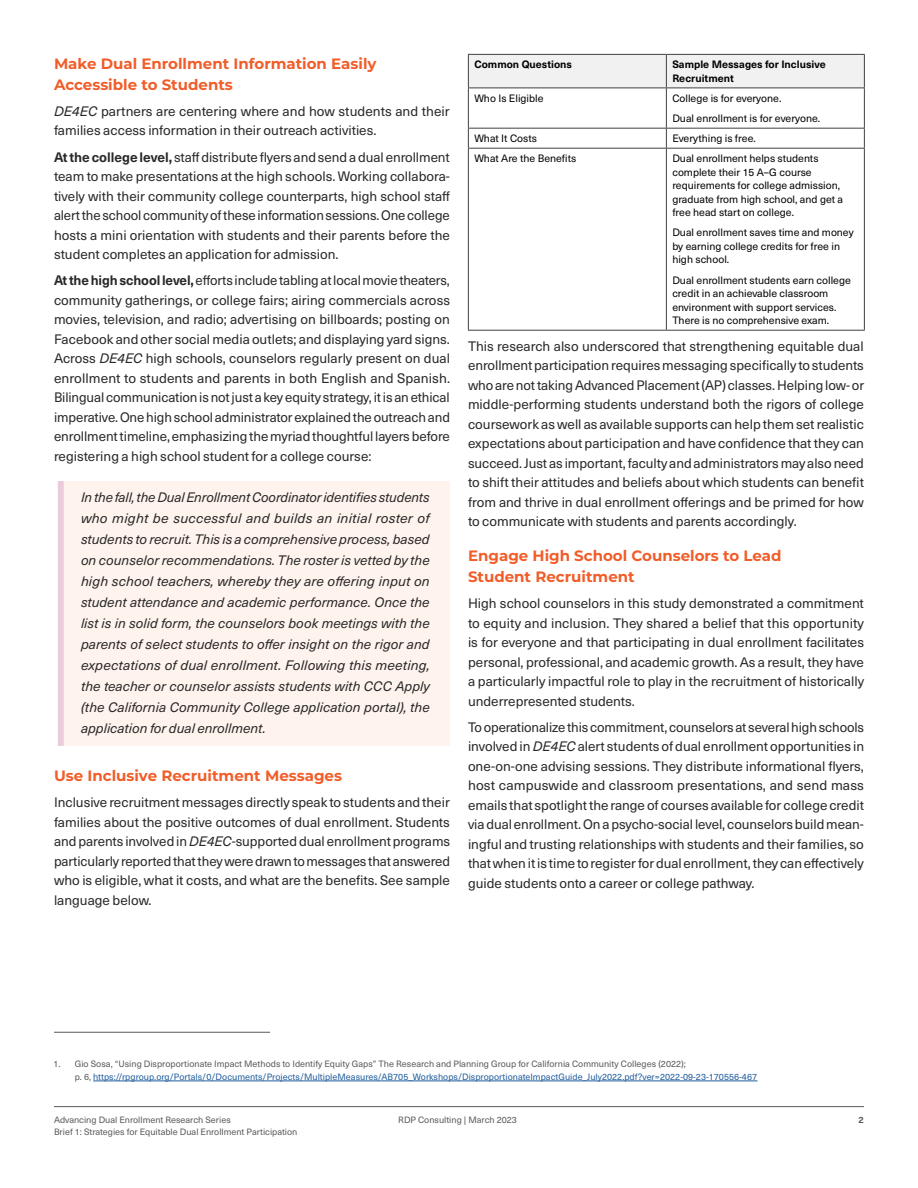
<style>
.page{position:relative;width:918px;height:1188px;background:#fff}
.page>*{position:absolute;margin:0;border:0;box-sizing:border-box;transform-origin:0 0}
.t1{font:700 15px/21px "Montserrat";color:#f15d29}
.t2{font:13.5px/19.5px "Neue Haas Unica W1 G";color:#292829;text-align:justify}
.t3{font:italic 13.5px/21px "Neue Haas Unica W1 G";color:#292829;text-align:justify}
.t4{font:10.5px/13.5px "Neue Haas Unica W1 G";color:#000}
.t5{font:700 10.5px/13.5px "Neue Haas Unica W1 G";color:#000}
.t6{font:9px/13.5px "Neue Haas Unica W1 G";color:#215e9e}
.t7{font:9px/12px "Neue Haas Unica W1 G";color:#58595b}
.t8{font:700 9px "Neue Haas Unica W1 G";color:#58595b}
.s1{font-style:italic}
.s2{font-weight:700}
.s3{color:#58595b}
</style>
<div class="page">
<hr style="left:54px;top:1106px;width:810px;height:1px;background:#58595b">
<hr style="left:93px;top:1081px;width:665px;height:1px;background:#215e9e">
<hr style="left:54px;top:1032px;width:216px;height:1px;background:#58595b">
<div style="left:61px;top:481px;width:389px;height:265px;background:#fff4ed"></div>
<div style="left:58px;top:481px;width:6px;height:265px;background:#ebccdd"></div>
<div style="left:469px;top:55px;width:395px;height:33px;background:#f1f1f2"></div>
<hr style="left:468px;top:54px;width:198px;height:1px;background:#414042">
<hr style="left:468px;top:55px;width:1px;height:33px;background:#414042">
<hr style="left:666px;top:54px;width:199px;height:1px;background:#414042">
<hr style="left:666px;top:55px;width:1px;height:33px;background:#414042">
<hr style="left:864px;top:55px;width:1px;height:33px;background:#414042">
<hr style="left:468px;top:88px;width:198px;height:1px;background:#414042">
<hr style="left:468px;top:88px;width:1px;height:40px;background:#414042">
<hr style="left:666px;top:88px;width:199px;height:1px;background:#414042">
<hr style="left:666px;top:88px;width:1px;height:40px;background:#414042">
<hr style="left:864px;top:88px;width:1px;height:40px;background:#414042">
<hr style="left:468px;top:128px;width:198px;height:1px;background:#414042">
<svg style="left:468px;top:129px;width:1px;height:19px"></svg>
<hr style="left:666px;top:128px;width:199px;height:1px;background:#414042">
<svg style="left:666px;top:129px;width:1px;height:19px"></svg>
<svg style="left:864px;top:129px;width:1px;height:19px"></svg>
<hr style="left:468px;top:148px;width:198px;height:1px;background:#414042">
<hr style="left:468px;top:149px;width:1px;height:181px;background:#414042">
<hr style="left:666px;top:148px;width:199px;height:1px;background:#414042">
<hr style="left:666px;top:149px;width:1px;height:181px;background:#414042">
<hr style="left:864px;top:149px;width:1px;height:181px;background:#414042">
<hr style="left:468px;top:330px;width:198px;height:1px;background:#414042">
<hr style="left:666px;top:330px;width:199px;height:1px;background:#414042">
<p class="t1" style="left:54px;top:52px;width:324px">Make Dual Enrollment Information Easily<br>Accessible to Students</p>
<p class="t2" style="left:54px;top:100px;width:397px"><span class="s1">DE4EC</span> partners are centering where and how students and their families access information in their outreach activities.</p>
<p class="t2" style="left:54px;top:146px;width:398px"><span class="s2">At the college level,</span> staff distribute flyers and send a dual enrollment team to make presentations at the high schools. Working collabora&shy;tively with their community college counterparts, high school staff alert the school community of these information sessions. One college hosts a mini orientation with students and their parents before the student completes an application for admission.</p>
<p class="t2" style="left:54px;top:270px;width:398px"><span class="s2">At the high school level,</span> efforts include tabling at local movie theaters, community gatherings, or college fairs; airing commercials across movies, television, and radio; advertising on billboards; posting on Facebook and other social media outlets; and displaying yard signs.<br>Across <span class="s1">DE4EC</span> high schools, counselors regularly present on dual enrollment to students and parents in both English and Spanish.<br>Bilingual communication is not just a key equity strategy, it is an ethical imperative. One high school administrator explained the outreach and enrollment timeline, emphasizing the myriad thoughtful layers before registering a high school student for a college course:</p>
<p class="t3" style="left:81px;top:486px;width:350px">In the fall, the Dual Enrollment Coordinator identifies students who might be successful and builds an initial roster of students to recruit. This is a comprehensive process, based on counselor recommendations. The roster is vetted by the high school teachers, whereby they are offering input on student attendance and academic performance. Once the list is in solid form, the counselors book meetings with the parents of select students to offer insight on the rigor and expectations of dual enrollment. Following this meeting, the teacher or counselor assists students with CCC Apply (the California Community College application portal), the application for dual enrollment.</p>
<p class="t1" style="left:54px;top:764px;width:290px">Use Inclusive Recruitment Messages</p>
<p class="t2" style="left:54px;top:792px;width:398px">Inclusive recruitment messages directly speak to students and their families about the positive outcomes of dual enrollment. Students and parents involved in <span class="s1">DE4EC</span>-supported dual enrollment programs particularly reported that they were drawn to messages that answered who is eligible, what it costs, and what are the benefits. See sample language below.</p>
<p class="t5" style="left:474px;top:57px;width:99px">Common Questions</p>
<p class="t5" style="left:672px;top:57px;width:155px">Sample Messages for Inclusive<br>Recruitment</p>
<p class="t4" style="left:474px;top:91px;width:71px">Who Is Eligible</p>
<p class="t4" style="left:672px;top:88px;width:149px;line-height:20.2px">College is for everyone.<br>Dual enrollment is for everyone.</p>
<p class="t4" style="left:474px;top:131px;width:64px">What It Costs</p>
<p class="t4" style="left:672px;top:131px;width:85px">Everything is free.</p>
<p class="t4" style="left:474px;top:151px;width:103px">What Are the Benefits</p>
<p class="t4" style="left:672px;top:151px;width:172px">Dual enrollment helps students complete their 15 A–G course requirements for college admission, graduate from high school, and get a free head start on college.</p>
<p class="t4" style="left:672px;top:225px;width:183px">Dual enrollment saves time and money by earning college credits for free in high school.</p>
<p class="t4" style="left:672px;top:273px;width:180px">Dual enrollment students earn college credit in an achievable classroom environment with support services.<br>There is no comprehensive exam.</p>
<p class="t2" style="left:468px;top:336px;width:398px">This research also underscored that strengthening equitable dual enrollment participation requires messaging specifically to students who are not taking Advanced Placement (AP) classes. Helping low- or middle-performing students understand both the rigors of college coursework as well as available supports can help them set realistic expectations about participation and have confidence that they can succeed. Just as important, faculty and administrators may also need to shift their attitudes and beliefs about which students can benefit from and thrive in dual enrollment offerings and be primed for how to communicate with students and parents accordingly.</p>
<p class="t1" style="left:468px;top:544px;width:315px">Engage High School Counselors to Lead<br>Student Recruitment</p>
<p class="t2" style="left:468px;top:593px;width:398px">High school counselors in this study demonstrated a commitment to equity and inclusion. They shared a belief that this opportunity is for everyone and that participating in dual enrollment facilitates personal, professional, and academic growth. As a result, they have a particularly impactful role to play in the recruitment of historically underrepresented students.</p>
<p class="t2" style="left:468px;top:717px;width:398px">To operationalize this commitment, counselors at several high schools involved in <span class="s1">DE4EC</span> alert students of dual enrollment opportunities in one-on-one advising sessions. They distribute informational flyers, host campuswide and classroom presentations, and send mass emails that spotlight the range of courses available for college credit via dual enrollment. On a psycho-social level, counselors build mean&shy;ingful and trusting relationships with students and their families, so that when it is time to register for dual enrollment, they can effectively guide students onto a career or college pathway.</p>
<p class="t6" style="left:75px;top:1056px;width:684px;text-indent:-21px"><span class="s3">1. Gio Sosa, “Using Disproportionate Impact Methods to Identify Equity Gaps” The Research and Planning Group for California Community Colleges (2022);<br>p. 6,</span> https://rpgroup.org/Portals/0/Documents/Projects/MultipleMeasures/AB705_Workshops/DisproportionateImpactGuide_July2022.pdf?ver=2022-09-23-170556-467</p>
<p class="t7" style="left:54px;top:1113px;width:245px">Advancing Dual Enrollment Research Series<br>Brief 1: Strategies for Equitable Dual Enrollment Participation</p>
<p class="t7" style="left:398px;top:1113px;width:120px">RDP Consulting | March 2023</p>
<p class="t8" style="left:859px;top:1113px;width:7px">2</p>
</div>
